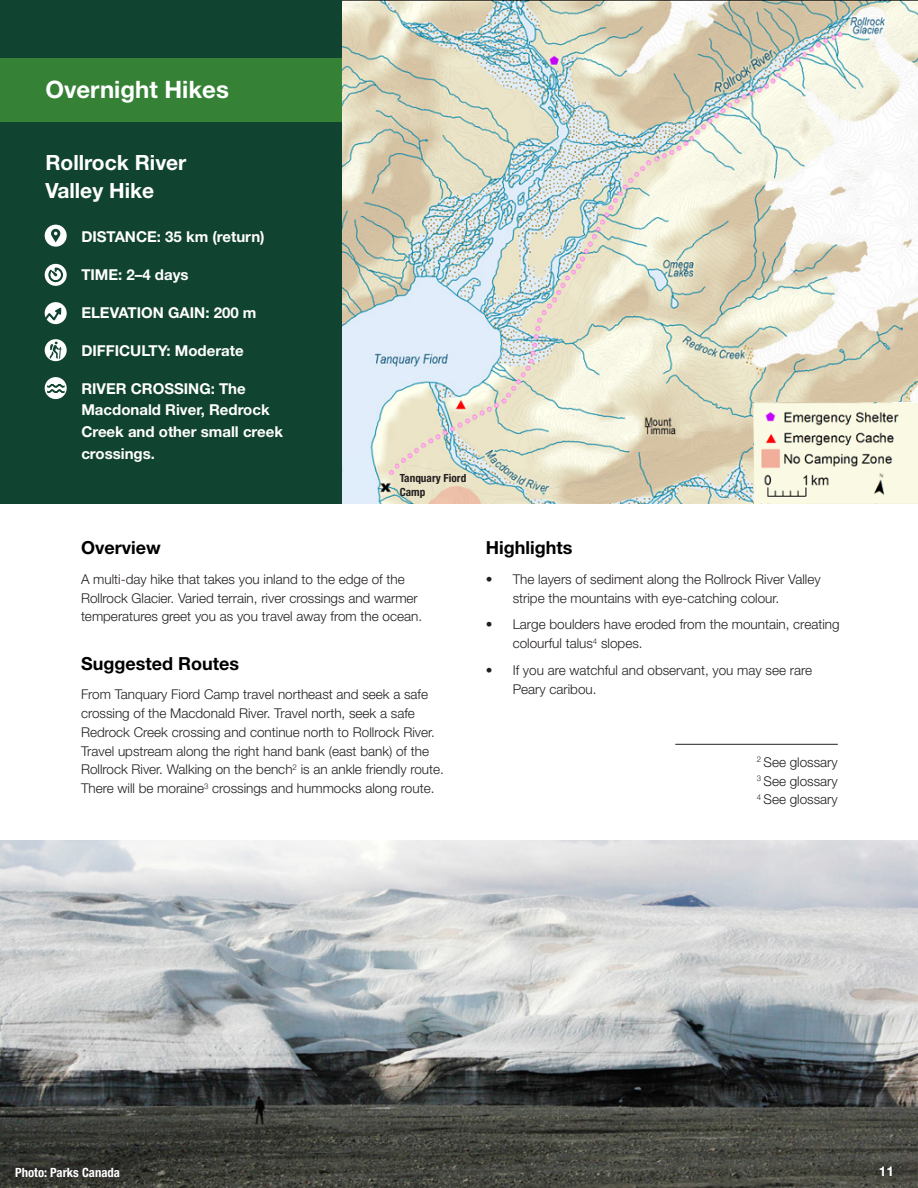
<style>
.page{position:relative;width:918px;height:1188px;background:#fff}
.page>*{position:absolute;margin:0;border:0;box-sizing:border-box;transform-origin:0 0}
._16_pt_light_blue_headers{font:700 24px "Helvetica Neue LT Std";color:#fff}
.Hike_Titles{font:700 21px/28.5px "Helvetica Neue LT Std";color:#fff}
._12_5_pt_Blue_Bold_Headers{font:700 18px "Helvetica Neue LT Std";color:#000}
.Hikes_-_blue_box_stats{font:700 15px/21.8px "Helvetica Neue LT Std";color:#fff}
.BP_-_big_space_after{font:300 13.5px/18.8px "Helvetica Neue LT Std";color:#231f20}
.t1{font:700 13.5px "Helvetica Neue LT Std";color:#fff}
.Photo_credit_-_white{font:700 condensed 12.75px "Helvetica Neue LT Std";color:#fff}
.t2{font:700 condensed 11.25px/13.5px "Helvetica Neue LT Std";color:#231f20}
</style>
<div class="page">
<img style="left:0;top:840px;width:918px;height:348px">
<img style="left:342px;top:0;width:576px;height:503px">
<img style="left:754px;top:403px;width:164px;height:100px">
<svg style="left:342px;top:456px;width:32px;height:38px"></svg>
<div style="left:0;top:0;width:342px;height:503px;background:#114430"></div>
<div style="left:0;top:58px;width:342px;height:64px;background:#358236"></div>
<svg style="left:871px;top:1158px;width:31px;height:27px"></svg>
<hr style="left:675px;top:744px;width:163px;height:1px;background:#231f20">
<svg style="left:10px;top:1162px;width:115px;height:21px;background:#30302c"></svg>
<div style="left:45px;top:225px;width:22px;height:22px;background:#fff;border-radius:50%"></div>
<svg style="left:51px;top:228px;width:10px;height:14px"></svg>
<svg style="left:45px;top:264px;width:22px;height:22px"></svg>
<svg style="left:48px;top:267px;width:15px;height:15px"></svg>
<div style="left:45px;top:302px;width:22px;height:22px;background:#fff;border-radius:50%"></div>
<svg style="left:44px;top:306px;width:18px;height:18px"></svg>
<div style="left:45px;top:377px;width:22px;height:22px;background:#fff;border-radius:50%"></div>
<svg style="left:47px;top:384px;width:18px;height:10px"></svg>
<svg style="left:45px;top:339px;width:22px;height:22px"></svg>
<svg style="left:49px;top:342px;width:13px;height:17px"></svg>
<p class="_16_pt_light_blue_headers" style="left:45px;top:75px;width:185px">Overnight Hikes</p>
<p class="Hike_Titles" style="left:45px;top:148px;width:143px">Rollrock River<br>Valley Hike</p>
<p class="Hikes_-_blue_box_stats" style="left:81px;top:225px;width:185px">DISTANCE: 35 km (return)</p>
<p class="Hikes_-_blue_box_stats" style="left:81px;top:263px;width:109px">TIME: 2–4 days</p>
<p class="Hikes_-_blue_box_stats" style="left:81px;top:301px;width:177px">ELEVATION GAIN: 200 m</p>
<p class="Hikes_-_blue_box_stats" style="left:81px;top:339px;width:164px">DIFFICULTY: Moderate</p>
<p class="Hikes_-_blue_box_stats" style="left:81px;top:377px;width:203px">RIVER CROSSING: The<br>Macdonald River, Redrock<br>Creek and other small creek crossings.</p>
<p class="t2" style="left:400px;top:471px;width:68px">Tanquary Fiord<br>Camp</p>
<p class="_12_5_pt_Blue_Bold_Headers" style="left:81px;top:537px;width:81px">Overview</p>
<p class="BP_-_big_space_after" style="left:81px;top:569px;width:343px">A multi-day hike that takes you inland to the edge of the<br>Rollrock Glacier. Varied terrain, river crossings and warmer temperatures greet you as you travel away from the ocean.</p>
<p class="_12_5_pt_Blue_Bold_Headers" style="left:81px;top:652px;width:160px">Suggested Routes</p>
<p class="BP_-_big_space_after" style="left:81px;top:685px;width:365px">From Tanquary Fiord Camp travel northeast and seek a safe crossing of the Macdonald River. Travel north, seek a safe Redrock Creek crossing and continue north to Rollrock River.<br>Travel upstream along the right hand bank (east bank) of the Rollrock River. Walking on the bench<sup>2</sup> is an ankle friendly route.<br>There will be moraine<sup>3</sup> crossings and hummocks along route.</p>
<p class="_12_5_pt_Blue_Bold_Headers" style="left:486px;top:537px;width:88px">Highlights</p>
<p class="BP_-_big_space_after" style="left:513px;top:569px;width:309px;text-indent:-27px">• The layers of sediment along the Rollrock River Valley stripe the mountains with eye-catching colour.</p>
<p class="BP_-_big_space_after" style="left:513px;top:615px;width:328px;text-indent:-27px">• Large boulders have eroded from the mountain, creating colourful talus<sup>4</sup> slopes.</p>
<p class="BP_-_big_space_after" style="left:513px;top:661px;width:301px;text-indent:-27px">• If you are watchful and observant, you may see rare<br>Peary caribou.</p>
<p class="BP_-_big_space_after" style="left:757px;top:752px;width:82px"><sup>2</sup> See glossary</p>
<p class="BP_-_big_space_after" style="left:757px;top:771px;width:82px"><sup>3</sup> See glossary</p>
<p class="BP_-_big_space_after" style="left:757px;top:790px;width:82px"><sup>4</sup> See glossary</p>
<p class="Photo_credit_-_white" style="left:15px;top:1165px;width:106px">Photo: Parks Canada</p>
<p class="t1" style="left:879px;top:1163px;width:17px">11</p>
</div>
